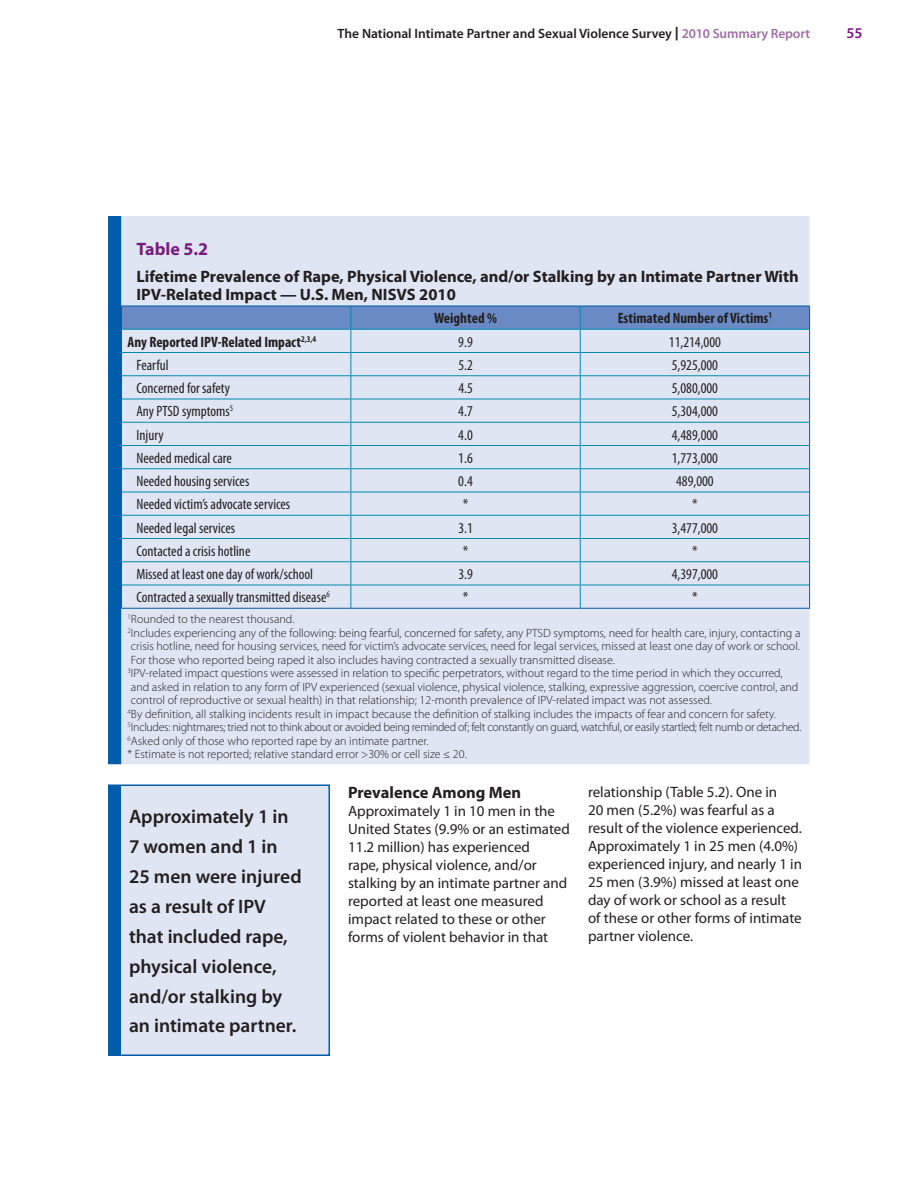
<style>
.page{position:relative;width:918px;height:1188px;background:#fff}
.page>*{position:absolute;margin:0;border:0;box-sizing:border-box;transform-origin:0 0}
.t1{font:600 19.5px/30px "Myriad Pro";color:#231f20}
.t2{font:700 18px "Myriad Pro";color:#781d7d}
.t3{font:700 16.5px/18px "Myriad Pro";color:#231f20}
.t4{font:15px/18px "Myriad Pro";color:#231f20}
.Category_10_12_inden{font:condensed 15px "Myriad Pro";color:#231f20}
.Data{font:condensed 15px "Myriad Pro";color:#231f20}
.Column_Headers_Bold{font:700 condensed 15px "Myriad Pro";color:#231f20}
.Category_Subhead_Bol{font:700 condensed 15px "Myriad Pro";color:#231f20}
.t5{font:600 15px "Myriad Pro";color:#781d7d}
.t6{font:600 13.5px "Myriad Pro";color:#231f20}
.Footnotes_8_9{font:300 12px/13.5px "Myriad Pro";color:#231f20;text-align:justify}
.Footnotes_8_9-2{font:300 12px "Myriad Pro";letter-spacing:-.025em;color:#231f20}
.s1{font-weight:900}
.s2{color:#9f6fa6}
</style>
<div class="page">
<div style="left:109px;top:785px;width:220px;height:270px;background:#e0e5f3"></div>
<div style="left:108px;top:784px;width:222px;height:272px;border:2px solid #015dab"></div>
<svg style="left:108px;top:216px;width:702px;height:548px;background:#d0dbed"></svg>
<hr style="left:121px;top:608px;width:230px;height:1px;background:#015dab">
<hr style="left:351px;top:608px;width:229px;height:1px;background:#015dab">
<hr style="left:580px;top:608px;width:230px;height:1px;background:#015dab">
<div style="left:109px;top:785px;width:12px;height:270px;background:#015dab"></div>
<p class="t6" style="left:338px;top:25px;width:474px">The National Intimate Partner and Sexual Violence Survey <span class="s1">|</span> <span class="s2">2010 Summary Report</span></p>
<p class="t5" style="left:846px;top:24px;width:18px">55</p>
<p class="t2" style="left:136px;top:239px;width:73px">Table 5.2</p>
<p class="t3" style="left:136px;top:268px;width:664px">Lifetime Prevalence of Rape, Physical Violence, and/or Stalking by an Intimate Partner With<br>IPV-Related Impact — U.S. Men, NISVS 2010</p>
<p class="Column_Headers_Bold" style="left:434px;top:309px;width:64px">Weighted %</p>
<p class="Column_Headers_Bold" style="left:618px;top:309px;width:156px">Estimated Number of Victims<sup>1</sup></p>
<p class="Category_Subhead_Bol" style="left:128px;top:332px;width:190px">Any Reported IPV-Related Impact<sup>2,3,4</sup></p>
<p class="Data" style="left:458px;top:332px;width:16px">9.9</p>
<p class="Data" style="left:669px;top:332px;width:54px">11,214,000</p>
<p class="Category_10_12_inden" style="left:137px;top:356px;width:34px">Fearful</p>
<p class="Data" style="left:458px;top:356px;width:16px">5.2</p>
<p class="Data" style="left:672px;top:356px;width:48px">5,925,000</p>
<p class="Category_10_12_inden" style="left:137px;top:379px;width:95px">Concerned for safety</p>
<p class="Data" style="left:458px;top:379px;width:16px">4.5</p>
<p class="Data" style="left:672px;top:379px;width:48px">5,080,000</p>
<p class="Category_10_12_inden" style="left:137px;top:402px;width:98px">Any PTSD symptoms<sup>5</sup></p>
<p class="Data" style="left:458px;top:402px;width:16px">4.7</p>
<p class="Data" style="left:672px;top:402px;width:48px">5,304,000</p>
<p class="Category_10_12_inden" style="left:136px;top:425px;width:29px">Injury</p>
<p class="Data" style="left:458px;top:425px;width:16px">4.0</p>
<p class="Data" style="left:672px;top:425px;width:48px">4,489,000</p>
<p class="Category_10_12_inden" style="left:136px;top:449px;width:97px">Needed medical care</p>
<p class="Data" style="left:458px;top:449px;width:16px">1.6</p>
<p class="Data" style="left:672px;top:449px;width:48px">1,773,000</p>
<p class="Category_10_12_inden" style="left:136px;top:472px;width:114px">Needed housing services</p>
<p class="Data" style="left:458px;top:472px;width:16px">0.4</p>
<p class="Data" style="left:676px;top:472px;width:39px">489,000</p>
<p class="Category_10_12_inden" style="left:137px;top:495px;width:155px">Needed victim’s advocate services</p>
<p class="Data" style="left:463px;top:495px;width:7px">*</p>
<p class="Data" style="left:692px;top:495px;width:7px">*</p>
<p class="Category_10_12_inden" style="left:137px;top:518px;width:100px">Needed legal services</p>
<p class="Data" style="left:458px;top:518px;width:16px">3.1</p>
<p class="Data" style="left:672px;top:518px;width:48px">3,477,000</p>
<p class="Category_10_12_inden" style="left:137px;top:542px;width:115px">Contacted a crisis hotline</p>
<p class="Data" style="left:463px;top:542px;width:7px">*</p>
<p class="Data" style="left:692px;top:542px;width:7px">*</p>
<p class="Category_10_12_inden" style="left:137px;top:565px;width:178px">Missed at least one day of work/school</p>
<p class="Data" style="left:458px;top:565px;width:16px">3.9</p>
<p class="Data" style="left:672px;top:565px;width:48px">4,397,000</p>
<p class="Category_10_12_inden" style="left:137px;top:588px;width:195px">Contracted a sexually transmitted disease<sup>6</sup></p>
<p class="Data" style="left:463px;top:588px;width:7px">*</p>
<p class="Data" style="left:692px;top:588px;width:7px">*</p>
<p class="Footnotes_8_9" style="left:128px;top:613px;width:168px"><sup>1</sup>Rounded to the nearest thousand.</p>
<p class="Footnotes_8_9" style="left:128px;top:626px;width:675px"><sup>2</sup>Includes experiencing any of the following: being fearful, concerned for safety, any PTSD symptoms, need for health care, injury, contacting a crisis hotline, need for housing services, need for victim’s advocate services, need for legal services, missed at least one day of work or school.<br>For those who reported being raped it also includes having contracted a sexually transmitted disease.</p>
<p class="Footnotes_8_9" style="left:128px;top:667px;width:673px;text-align:left"><sup>3</sup>IPV-related impact questions were assessed in relation to specific perpetrators, without regard to the time period in which they occurred, and asked in relation to any form of IPV experienced (sexual violence, physical violence, stalking, expressive aggression, coercive control, and control of reproductive or sexual health) in that relationship; 12-month prevalence of IPV-related impact was not assessed.</p>
<p class="Footnotes_8_9" style="left:128px;top:707px;width:650px"><sup>4</sup>By definition, all stalking incidents result in impact because the definition of stalking includes the impacts of fear and concern for safety.</p>
<p class="Footnotes_8_9-2" style="left:128px;top:721px;width:675px"><sup>5</sup>Includes: nightmares; tried not to think about or avoided being reminded of; felt constantly on guard, watchful, or easily startled; felt numb or detached.</p>
<p class="Footnotes_8_9" style="left:128px;top:734px;width:303px"><sup>6</sup>Asked only of those who reported rape by an intimate partner.</p>
<p class="Footnotes_8_9" style="left:128px;top:748px;width:341px">* Estimate is not reported; relative standard error &gt;30% or cell size ≤ 20.</p>
<p class="t1" style="left:129px;top:801px;width:174px">Approximately 1 in<br>7 women and 1 in<br>25 men were injured as a result of IPV that included rape, physical violence, and/or stalking by an intimate partner.</p>
<h3 class="t3" style="left:348px;top:784px;width:175px">Prevalence Among Men</h3>
<p class="t4" style="left:348px;top:803px;width:223px">Approximately 1 in 10 men in the<br>United States (9.9% or an estimated<br>11.2 million) has experienced<br>rape, physical violence, and/or stalking by an intimate partner and reported at least one measured impact related to these or other forms of violent behavior in that</p>
<p class="t4" style="left:588px;top:783px;width:216px">relationship (Table 5.2). One in<br>20 men (5.2%) was fearful as a result of the violence experienced.<br>Approximately 1 in 25 men (4.0%) experienced injury, and nearly 1 in<br>25 men (3.9%) missed at least one day of work or school as a result of these or other forms of intimate partner violence.</p>
</div>
